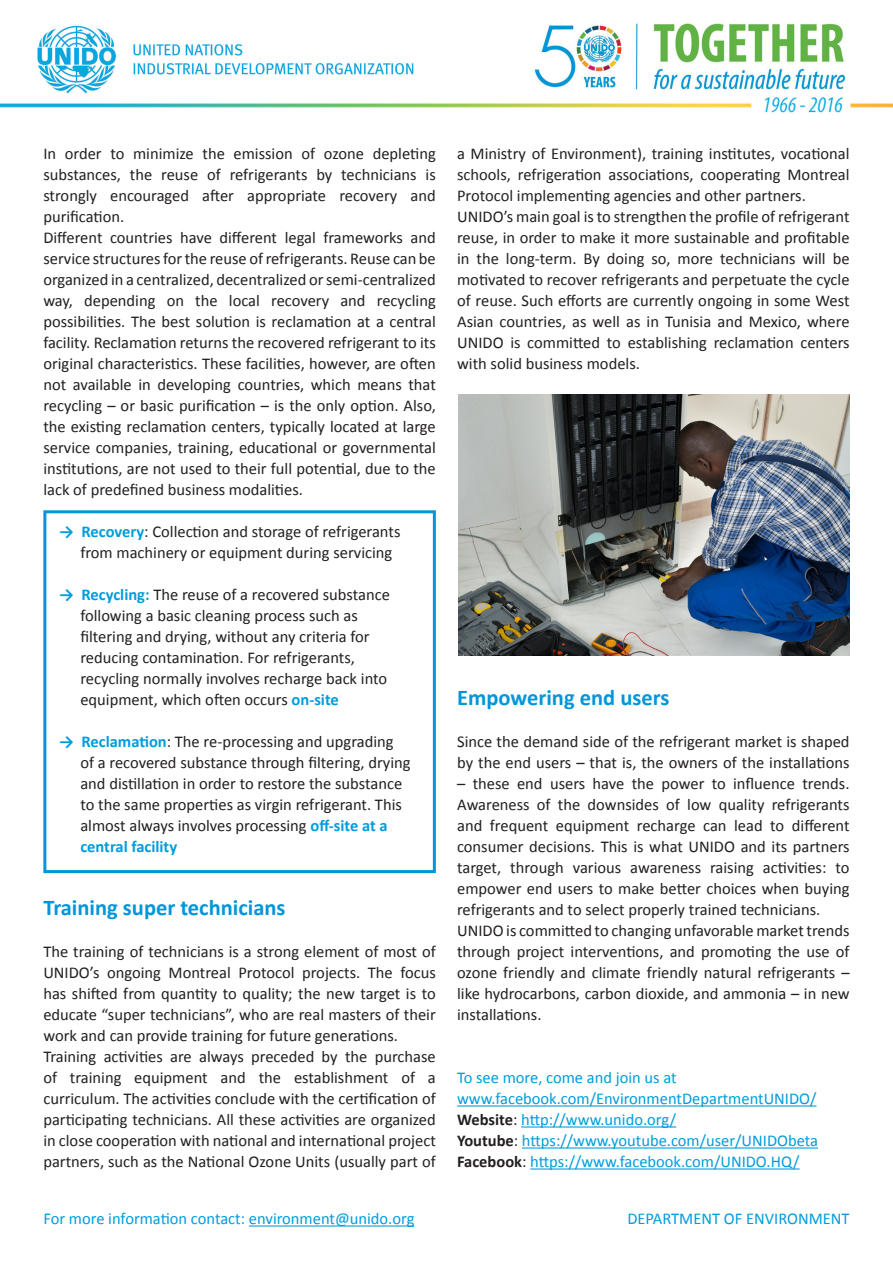
<style>
.page{position:relative;width:893px;height:1263px;background:#fff}
.page>*{position:absolute;margin:0;border:0;box-sizing:border-box;transform-origin:0 0}
.Paragraph_Style_2{font:700 22.5px "Calibri";color:#0096d9}
.Paragraph_Style_1{font:16.5px/21px "Calibri";color:#231f20;text-align:justify}
.Paragraph_Style_3{font:16.5px/21px "Calibri";color:#231f20}
.Paragraph_Style_1-2{font:16.5px "Calibri";color:#009cdc}
.s1{font-weight:700;color:#009cdc}
.s2{font-weight:700;color:#231f20}
.s3{color:#231f20}
</style>
<div class="page">
<img style="left:0;top:97px;width:893px;height:16px">
<img style="left:534px;top:23px;width:312px;height:67px">
<img style="left:37px;top:25px;width:377px;height:69px">
<hr style="left:249px;top:1225px;width:165px;height:1px;background:#009cdc">
<div style="left:43px;top:510px;width:393px;height:363px;border:3px solid #0096d9"></div>
<hr style="left:457px;top:1105px;width:359px;height:1px;background:#009cdc">
<hr style="left:521px;top:1126px;width:155px;height:1px;background:#009cdc">
<hr style="left:522px;top:1147px;width:296px;height:1px;background:#009cdc">
<hr style="left:530px;top:1168px;width:270px;height:1px;background:#009cdc">
<img style="left:458px;top:394px;width:392px;height:261px">
<p class="Paragraph_Style_1" style="left:43px;top:142px;width:394px">In order to minimize the emission of ozone depleting substances, the reuse of refrigerants by technicians is strongly encouraged after appropriate recovery and purification.</p>
<p class="Paragraph_Style_1" style="left:43px;top:226px;width:394px">Different countries have different legal frameworks and service structures for the reuse of refrigerants. Reuse can be organized in a centralized, decentralized or semi-centralized way, depending on the local recovery and recycling possibilities. The best solution is reclamation at a central facility. Reclamation returns the recovered refrigerant to its original characteristics. These facilities, however, are often not available in developing countries, which means that recycling – or basic purification – is the only option. Also, the existing reclamation centers, typically located at large service companies, training, educational or governmental institutions, are not used to their full potential, due to the lack of predefined business modalities.</p>
<p class="Paragraph_Style_3" style="left:80px;top:520px;width:322px;text-indent:-21px"><span class="s1">→ Recovery</span>: Collection and storage of refrigerants from machinery or equipment during servicing</p>
<p class="Paragraph_Style_3" style="left:80px;top:583px;width:311px;text-indent:-21px"><span class="s1">→ Recycling:</span> The reuse of a recovered substance following a basic cleaning process such as filtering and drying, without any criteria for reducing contamination. For refrigerants, recycling normally involves recharge back into equipment, which often occurs <span class="s1">on-site</span></p>
<p class="Paragraph_Style_3" style="left:80px;top:730px;width:332px;text-indent:-21px"><span class="s1">→ Reclamation</span>: The re-processing and upgrading of a recovered substance through filtering, drying and distillation in order to restore the substance to the same properties as virgin refrigerant. This almost always involves processing <span class="s1">off-site at a central facility</span></p>
<p class="Paragraph_Style_2" style="left:43px;top:894px;width:244px">Training super technicians</p>
<p class="Paragraph_Style_1" style="left:43px;top:940px;width:394px">The training of technicians is a strong element of most of UNIDO’s ongoing Montreal Protocol projects. The focus has shifted from quantity to quality; the new target is to educate “super technicians”, who are real masters of their work and can provide training for future generations.</p>
<p class="Paragraph_Style_1" style="left:43px;top:1045px;width:394px">Training activities are always preceded by the purchase of training equipment and the establishment of a curriculum. The activities conclude with the certification of participating technicians. All these activities are organized in close cooperation with national and international project partners, such as the National Ozone Units (usually part of</p>
<p class="Paragraph_Style_1" style="left:457px;top:142px;width:394px">a Ministry of Environment), training institutes, vocational schools, refrigeration associations, cooperating Montreal Protocol implementing agencies and other partners.</p>
<p class="Paragraph_Style_1" style="left:457px;top:205px;width:394px">UNIDO’s main goal is to strengthen the profile of refrigerant reuse, in order to make it more sustainable and profitable in the long-term. By doing so, more technicians will be motivated to recover refrigerants and perpetuate the cycle of reuse. Such efforts are currently ongoing in some West Asian countries, as well as in Tunisia and Mexico, where UNIDO is committed to establishing reclamation centers with solid business models.</p>
<p class="Paragraph_Style_2" style="left:457px;top:684px;width:214px">Empowering end users</p>
<p class="Paragraph_Style_1" style="left:457px;top:730px;width:394px">Since the demand side of the refrigerant market is shaped by the end users – that is, the owners of the installations</p>
<p class="Paragraph_Style_1" style="left:457px;top:772px;width:394px">– these end users have the power to influence trends.<br>Awareness of the downsides of low quality refrigerants and frequent equipment recharge can lead to different consumer decisions. This is what UNIDO and its partners target, through various awareness raising activities: to empower end users to make better choices when buying refrigerants and to select properly trained technicians.</p>
<p class="Paragraph_Style_1" style="left:457px;top:919px;width:394px">UNIDO is committed to changing unfavorable market trends through project interventions, and promoting the use of ozone friendly and climate friendly natural refrigerants – like hydrocarbons, carbon dioxide, and ammonia – in new installations.</p>
<p class="Paragraph_Style_1-2" style="left:457px;top:1067px;width:221px">To see more, come and join us at</p>
<p class="Paragraph_Style_1-2" style="left:457px;top:1088px;width:361px">www.facebook.com/EnvironmentDepartmentUNIDO/</p>
<p class="Paragraph_Style_1-2" style="left:457px;top:1109px;width:221px"><span class="s2">Website</span><span class="s3">:</span> http://www.unido.org/</p>
<p class="Paragraph_Style_1-2" style="left:457px;top:1130px;width:362px"><span class="s2">Youtube</span><span class="s3">:</span> https://www.youtube.com/user/UNIDObeta</p>
<p class="Paragraph_Style_1-2" style="left:457px;top:1151px;width:344px"><span class="s2">Facebook</span><span class="s3">:</span> https://www.facebook.com/UNIDO.HQ/</p>
<p class="Paragraph_Style_1-2" style="left:43px;top:1208px;width:373px">For more information contact: environment@unido.org</p>
<p class="Paragraph_Style_1-2" style="left:627px;top:1208px;width:224px">DEPARTMENT OF ENVIRONMENT</p>
</div>
